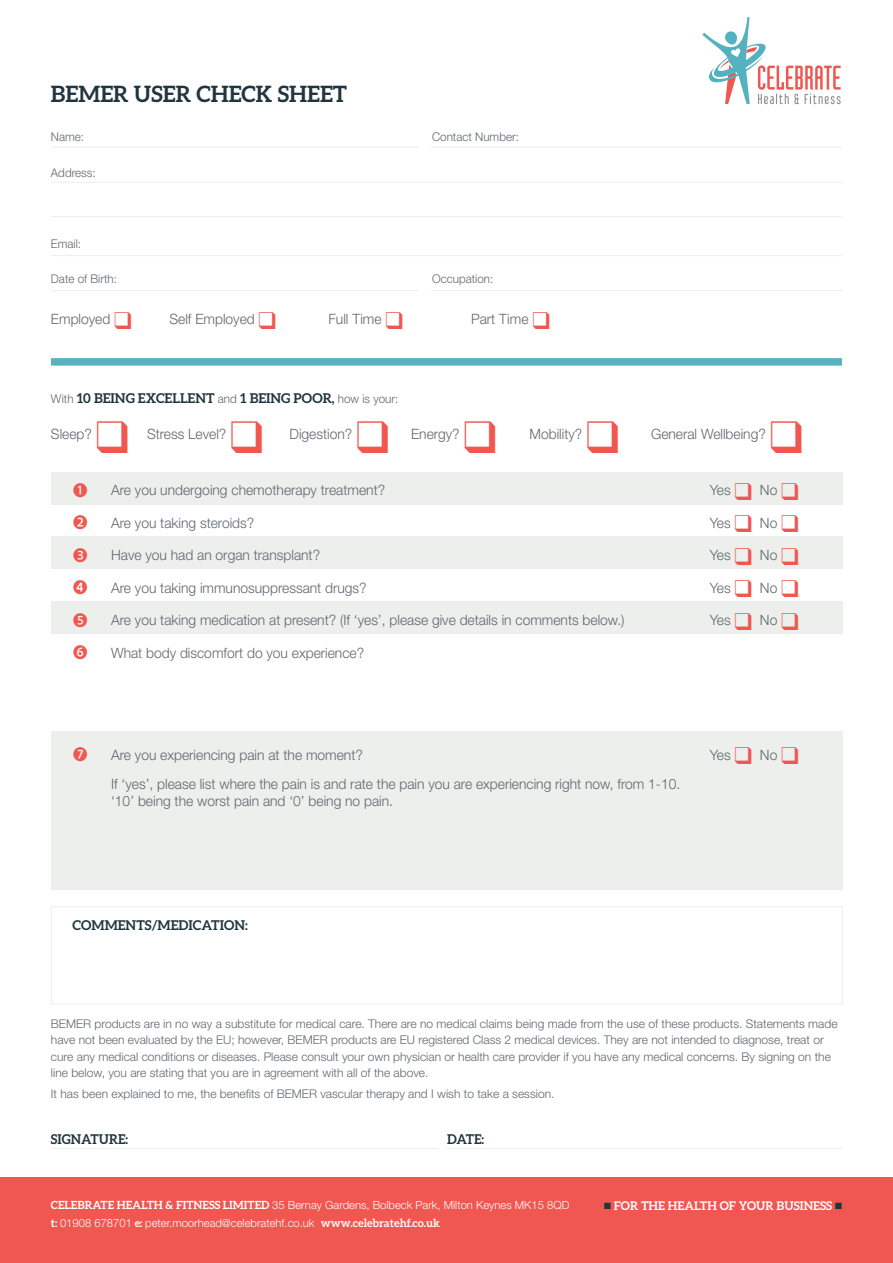
<style>
.page{position:relative;width:893px;height:1263px;background:#fff}
.page>*{position:absolute;margin:0;border:0;box-sizing:border-box;transform-origin:0 0}
.t1{font:700 22.5px "Aleo";color:#21353f}
.t2{font:300 14.25px/17.1px "Helvetica Neue";color:#5f676e}
.t3{font:700 13.5px "Aleo";color:#21353f}
.t4{font:300 12px/16.5px "Helvetica Neue";color:#5f676e}
.t5{font:700 12px "Aleo";color:#fff}
.t6{font:300 11.25px "Helvetica Neue";color:#fff}
.s1{color:#f05750}
.s2{font-family:"Helvetica Neue";font-weight:300;font-size:12px;color:#5f676e}
.s3{font-family:"Aleo";font-weight:700}
.s4{color:#21353f}
</style>
<div class="page">
<svg style="left:702px;top:17px;width:139px;height:87px"></svg>
<div style="left:51px;top:472px;width:791px;height:33px;background:#ecefeb"></div>
<div style="left:51px;top:536px;width:791px;height:33px;background:#ecefeb"></div>
<div style="left:51px;top:602px;width:791px;height:32px;background:#ecefeb"></div>
<div style="left:51px;top:731px;width:791px;height:158px;background:#ecefeb"></div>
<div style="left:51px;top:906px;width:792px;height:98px;border:1px solid #ecefeb"></div>
<hr style="left:51px;top:1148px;width:791px;height:1px;background:#ecefeb">
<hr style="left:51px;top:147px;width:791px;height:1px;background:#ecefeb">
<hr style="left:51px;top:182px;width:791px;height:1px;background:#ecefeb">
<div style="left:419px;top:132px;width:12px;height:22px;background:#fff"></div>
<div style="left:438px;top:1130px;width:9px;height:27px;background:#fff"></div>
<div style="left:0;top:1178px;width:893px;height:85px;background:#f05750"></div>
<hr style="left:51px;top:216px;width:791px;height:1px;background:#ecefeb">
<hr style="left:51px;top:255px;width:791px;height:1px;background:#ecefeb">
<hr style="left:51px;top:290px;width:791px;height:1px;background:#ecefeb">
<div style="left:51px;top:358px;width:791px;height:8px;background:#5ab2c0"></div>
<div style="left:419px;top:273px;width:12px;height:23px;background:#fff"></div>
<h1 class="t1" style="left:51px;top:85px;width:298px">BEMER USER CHECK SHEET</h1>
<p class="t4" style="left:51px;top:130px;width:35px">Name:</p>
<p class="t4" style="left:432px;top:130px;width:88px">Contact Number:</p>
<p class="t4" style="left:51px;top:165px;width:46px">Address:</p>
<p class="t4" style="left:51px;top:236px;width:32px">Email:</p>
<p class="t4" style="left:51px;top:272px;width:67px">Date of Birth:</p>
<p class="t4" style="left:432px;top:272px;width:63px">Occupation:</p>
<p class="t2" style="left:51px;top:312px;width:82px">Employed <span class="s1">❑</span></p>
<p class="t2" style="left:169px;top:312px;width:108px">Self Employed <span class="s1">❑</span></p>
<p class="t2" style="left:328px;top:312px;width:76px">Full Time <span class="s1">❑</span></p>
<p class="t2" style="left:471px;top:312px;width:80px">Part Time <span class="s1">❑</span></p>
<p class="t3" style="left:51px;top:393px;width:349px"><span class="s2">With</span> 10 BEING EXCELLENT <span class="s2">and</span> 1 BEING POOR, <span class="s2">how is your:</span></p>
<p class="t2" style="left:51px;top:427px;width:716px">Sleep? <span class="s1">❑</span> Stress Level? <span class="s1">❑</span> Digestion? <span class="s1">❑</span> Energy? <span class="s1">❑</span> Mobility? <span class="s1">❑</span> General Wellbeing?</p>
<p class="t2" style="left:111px;top:483px;width:275px">Are you undergoing chemotherapy treatment?</p>
<p class="t2" style="left:710px;top:483px;width:91px">Yes <span class="s1">❑</span> No <span class="s1">❑</span></p>
<p class="t2" style="left:111px;top:515px;width:145px">Are you taking steroids?</p>
<p class="t2" style="left:710px;top:515px;width:91px">Yes <span class="s1">❑</span> No <span class="s1">❑</span></p>
<p class="t2" style="left:72px;top:548px;width:249px"><span class="s1">✓</span> Have you had an organ transplant?</p>
<p class="t2" style="left:710px;top:548px;width:91px">Yes <span class="s1">❑</span> No <span class="s1">❑</span></p>
<p class="t2" style="left:72px;top:580px;width:296px"><span class="s1">✔</span> Are you taking immunosuppressant drugs?</p>
<p class="t2" style="left:710px;top:580px;width:91px">Yes <span class="s1">❑</span> No <span class="s1">❑</span></p>
<p class="t2" style="left:111px;top:613px;width:515px">Are you taking medication at present? (If ‘yes’, please give details in comments below.)</p>
<p class="t2" style="left:710px;top:613px;width:91px">Yes <span class="s1">❑</span> No <span class="s1">❑</span></p>
<p class="t2" style="left:111px;top:645px;width:254px">What body discomfort do you experience?</p>
<p class="t2" style="left:111px;top:748px;width:253px">Are you experiencing pain at the moment?</p>
<p class="t2" style="left:710px;top:748px;width:91px">Yes <span class="s1">❑</span> No <span class="s1">❑</span></p>
<p class="t2" style="left:111px;top:776px;width:570px">If ‘yes’, please list where the pain is and rate the pain you are experiencing right now, from 1-10. ‘10’ being the worst pain and ‘0’ being no pain.</p>
<p class="t3" style="left:73px;top:920px;width:177px">COMMENTS/MEDICATION:</p>
<p class="t4" style="left:51px;top:1017px;width:788px">BEMER products are in no way a substitute for medical care. There are no medical claims being made from the use of these products. Statements made have not been evaluated by the EU; however, BEMER products are EU registered Class 2 medical devices. They are not intended to diagnose, treat or cure any medical conditions or diseases. Please consult your own physician or health care provider if you have any medical concerns. By signing on the line below, you are stating that you are in agreement with all of the above.</p>
<p class="t4" style="left:51px;top:1087px;width:505px">It has been explained to me, the benefits of BEMER vascular therapy and I wish to take a session.</p>
<p class="t3" style="left:51px;top:1134px;width:79px">SIGNATURE:</p>
<p class="t3" style="left:447px;top:1134px;width:39px">DATE:</p>
<p class="t6" style="left:51px;top:1201px;width:520px"><span class="s3">CELEBRATE HEALTH &amp; FITNESS LIMITED</span> 35 Bernay Gardens, Bolbeck Park, Milton Keynes MK15 8QD</p>
<p class="t5" style="left:604px;top:1201px;width:239px"><span class="s4">■</span> FOR THE HEALTH OF YOUR BUSINESS <span class="s4">■</span></p>
<p class="t6" style="left:51px;top:1219px;width:390px"><span class="s3">t:</span> 01908 678701 <span class="s3">e:</span> peter.moorhead@celebratehf.co.uk <span class="s3">www.celebratehf.co.uk</span></p>
</div>
